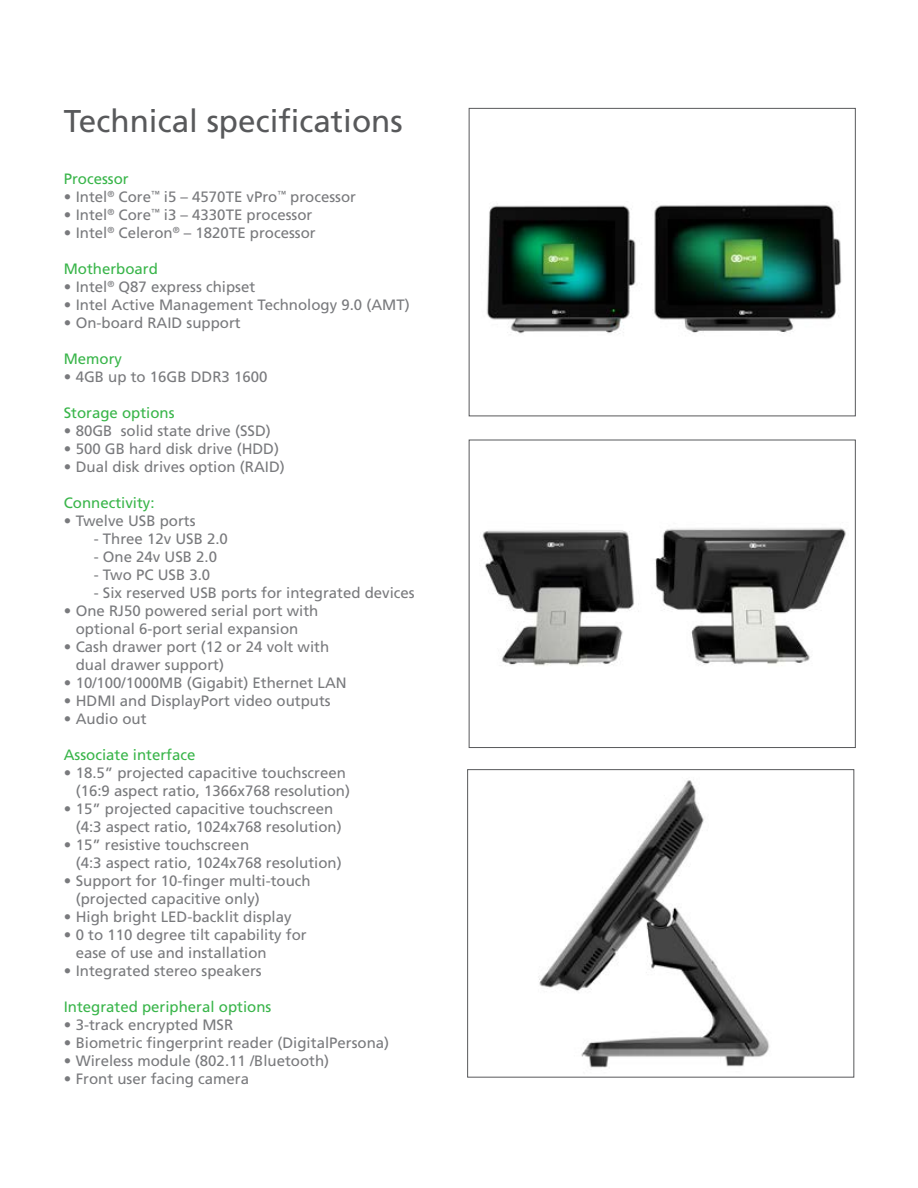
<style>
.page{position:relative;width:918px;height:1188px;background:#fff}
.page>*{position:absolute;margin:0;border:0;box-sizing:border-box;transform-origin:0 0}
.t1{font:31.5px "Frutiger LT Std";color:#58595b}
.t2{font:15px/18px "Frutiger LT Std";color:#797a7d}
.t3{font:15px "Frutiger LT Std";color:#39b54a}
</style>
<div class="page">
<img style="left:486px;top:203px;width:356px;height:131px">
<div style="left:469px;top:108px;width:387px;height:308px;border:1px solid #58595b"></div>
<img style="left:482px;top:528px;width:364px;height:138px">
<div style="left:469px;top:440px;width:387px;height:308px;border:1px solid #58595b"></div>
<img style="left:539px;top:780px;width:231px;height:288px">
<div style="left:467px;top:769px;width:387px;height:309px;border:1px solid #58595b"></div>
<h1 class="t1" style="left:64px;top:102px;width:340px">Technical specifications</h1>
<p class="t3" style="left:64px;top:170px;width:67px">Processor</p>
<p class="t2" style="left:64px;top:188px;width:294px">• Intel<sup>®</sup> Core<sup>™</sup> i5 – 4570TE vPro<sup>™</sup> processor</p>
<p class="t2" style="left:64px;top:206px;width:250px">• Intel<sup>®</sup> Core<sup>™</sup> i3 – 4330TE processor</p>
<p class="t2" style="left:64px;top:224px;width:253px">• Intel<sup>®</sup> Celeron<sup>®</sup> – 1820TE processor</p>
<p class="t3" style="left:64px;top:260px;width:96px">Motherboard</p>
<p class="t2" style="left:64px;top:278px;width:193px">• Intel<sup>®</sup> Q87 express chipset</p>
<p class="t2" style="left:64px;top:296px;width:347px">• Intel Active Management Technology 9.0 (AMT)</p>
<p class="t2" style="left:64px;top:314px;width:178px">• On-board RAID support</p>
<p class="t3" style="left:64px;top:350px;width:60px">Memory</p>
<p class="t2" style="left:64px;top:368px;width:205px">• 4GB up to 16GB DDR3 1600</p>
<p class="t3" style="left:64px;top:404px;width:112px">Storage options</p>
<p class="t2" style="left:64px;top:422px;width:209px">• 80GB solid state drive (SSD)</p>
<p class="t2" style="left:64px;top:440px;width:217px">• 500 GB hard disk drive (HDD)</p>
<p class="t2" style="left:64px;top:458px;width:223px">• Dual disk drives option (RAID)</p>
<p class="t3" style="left:64px;top:494px;width:92px">Connectivity:</p>
<p class="t2" style="left:64px;top:512px;width:133px">• Twelve USB ports</p>
<p class="t2" style="left:94px;top:530px;width:136px">- Three 12v USB 2.0</p>
<p class="t2" style="left:94px;top:548px;width:125px">- One 24v USB 2.0</p>
<p class="t2" style="left:94px;top:566px;width:118px">- Two PC USB 3.0</p>
<p class="t2" style="left:94px;top:584px;width:322px">- Six reserved USB ports for integrated devices</p>
<p class="t2" style="left:64px;top:602px;width:256px;text-align:center">• One RJ50 powered serial port with optional 6-port serial expansion</p>
<p class="t2" style="left:76px;top:638px;width:255px;text-indent:-12px">• Cash drawer port (12 or 24 volt with dual drawer support)</p>
<p class="t2" style="left:64px;top:674px;width:284px">• 10/100/1000MB (Gigabit) Ethernet LAN</p>
<p class="t2" style="left:64px;top:692px;width:269px">• HDMI and DisplayPort video outputs</p>
<p class="t2" style="left:64px;top:710px;width:84px">• Audio out</p>
<p class="t3" style="left:64px;top:746px;width:133px">Associate interface</p>
<p class="t2" style="left:64px;top:764px;width:288px;text-align:right">• 18.5” projected capacitive touchscreen (16:9 aspect ratio, 1366x768 resolution)</p>
<p class="t2" style="left:76px;top:800px;width:267px;text-indent:-12px">• 15” projected capacitive touchscreen (4:3 aspect ratio, 1024x768 resolution)</p>
<p class="t2" style="left:76px;top:836px;width:267px;text-indent:-12px">• 15” resistive touchscreen<br>(4:3 aspect ratio, 1024x768 resolution)</p>
<p class="t2" style="left:76px;top:872px;width:237px;text-indent:-12px">• Support for 10-finger multi-touch (projected capacitive only)</p>
<p class="t2" style="left:64px;top:908px;width:229px">• High bright LED-backlit display</p>
<p class="t2" style="left:76px;top:926px;width:232px;text-indent:-12px">• 0 to 110 degree tilt capability for ease of use and installation</p>
<p class="t2" style="left:64px;top:962px;width:199px">• Integrated stereo speakers</p>
<p class="t3" style="left:64px;top:998px;width:209px">Integrated peripheral options</p>
<p class="t2" style="left:64px;top:1016px;width:171px">• 3-track encrypted MSR</p>
<p class="t2" style="left:64px;top:1034px;width:327px">• Biometric fingerprint reader (DigitalPersona)</p>
<p class="t2" style="left:64px;top:1052px;width:267px">• Wireless module (802.11 /Bluetooth)</p>
<p class="t2" style="left:64px;top:1070px;width:187px">• Front user facing camera</p>
</div>
